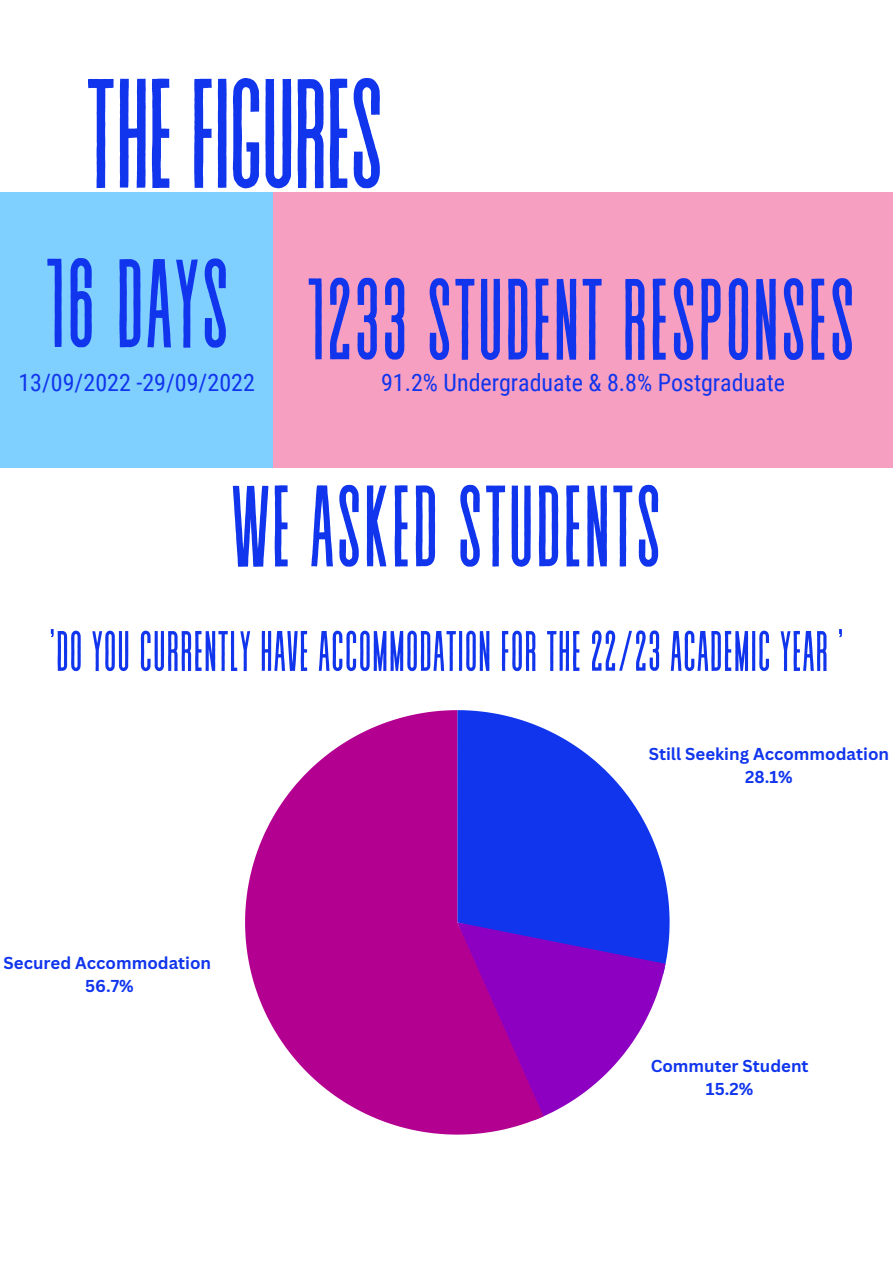
<style>
.page{position:relative;width:893px;height:1264px;background:#fff}
.page>*{position:absolute;margin:0;border:0;box-sizing:border-box;transform-origin:0 0}
.t1{font:155.55px "Revive 80 Tall";letter-spacing:-.03em;color:#1035ed}
.t2{font:115.35px "Revive 80 Tall";color:#1035ed}
.t3{font:57px "Revive 80 Tall";color:#1035ed}
.t4{font:24px "Roboto Condensed";color:#1035ed}
.t5{font:700 16.8px/22.8px "Canva Sans";color:#1035ed;text-align:center}
.s1{font-size:125.85px}
</style>
<div class="page">
<div style="left:0;top:193px;width:273px;height:275px;background:#80d0ff"></div>
<div style="left:273px;top:193px;width:619px;height:275px;background:#f79fc1"></div>
<svg style="left:245px;top:710px;width:290px;height:424px;fill:#b30091"></svg>
<svg style="left:457px;top:710px;width:208px;height:410px"></svg>
<h1 class="t1" style="left:83px;top:54px;width:304px">THEFIGURES</h1>
<h2 class="t2" style="left:43px;top:260px;width:814px"><span class="s1">16 DAYS</span> 1233 STUDENT RESPONSES</h2>
<h3 class="t4" style="left:18px;top:369px;width:238px">13/09/2022 -29/09/2022</h3>
<h3 class="t4" style="left:381px;top:369px;width:405px">91.2% Undergraduate &amp; 8.8% Postgraduate</h3>
<h2 class="t2" style="left:230px;top:467px;width:433px">WE ASKED STUDENTS</h2>
<h3 class="t3" style="left:49px;top:622px;width:796px">'DO YOU CURRENTLY HAVE ACCOMMODATION FOR THE 22/23 ACADEMIC YEAR '</h3>
<p class="t5" style="left:4px;top:950px;width:209px">Secured Accommodation<br>56.7%</p>
<p class="t5" style="left:648px;top:742px;width:242px">Still Seeking Accommodation<br>28.1%</p>
<p class="t5" style="left:650px;top:1054px;width:159px">Commuter Student<br>15.2%</p>
</div>
